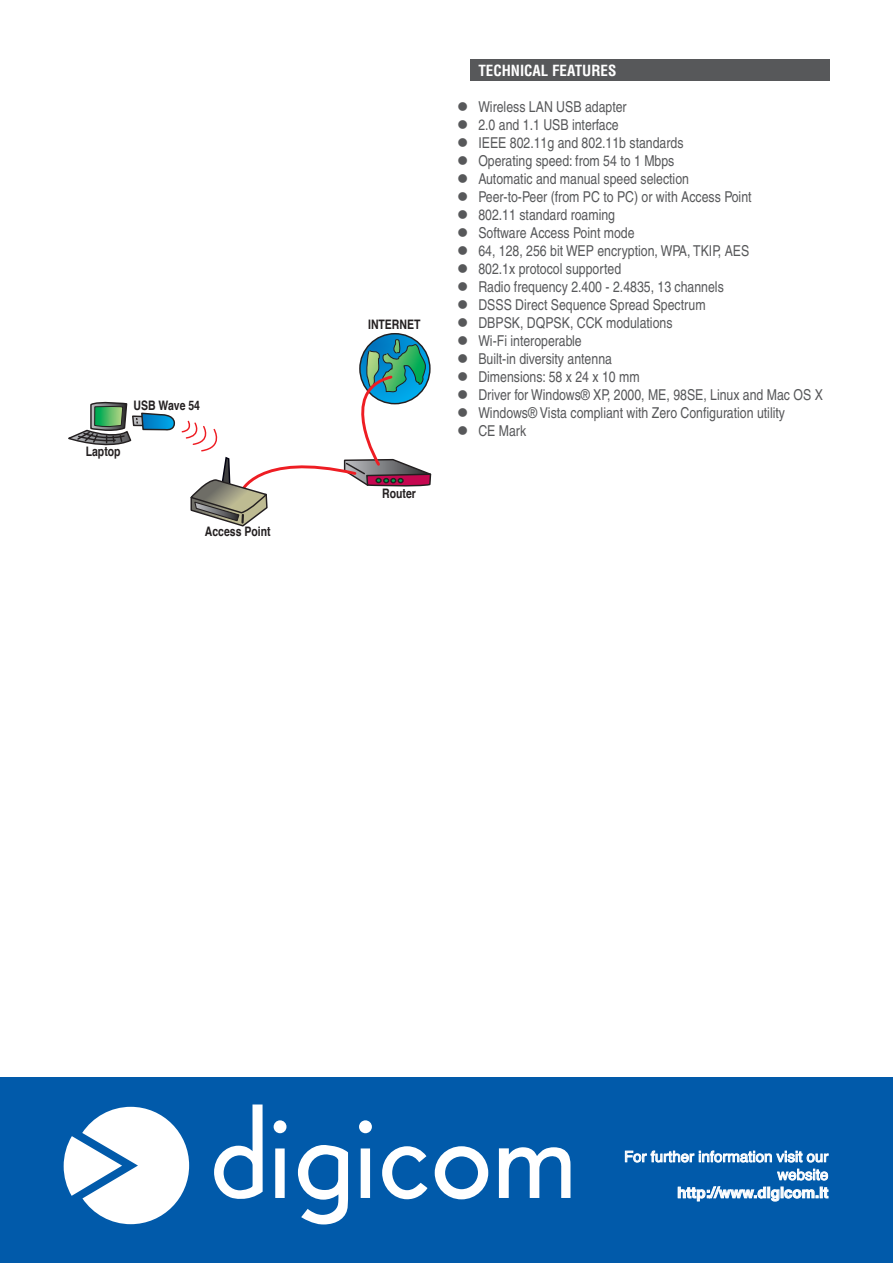
<style>
.page{position:relative;width:893px;height:1263px;background:#fff}
.page>*{position:absolute;margin:0;border:0;box-sizing:border-box;transform-origin:0 0}
.t1{font:condensed 15px "Helvetica";color:#57585a}
.t2{font:15px/18px "Helvetica";color:#fff;text-align:right}
.t3{font:700 15px "Helvetica";color:#fff}
.t4{font:700 condensed 15px "Helvetica";color:#fff}
.t5{font:700 13.05px "Helvetica";color:#231f20;scale:.8 1}
</style>
<div class="page">
<div style="left:0;top:1077px;width:893px;height:186px;background:#015aaa"></div>
<svg style="left:64px;top:1107px;width:125px;height:117px"></svg>
<svg style="left:274px;top:1120px;width:12px;height:78px"></svg>
<svg style="left:359px;top:1120px;width:13px;height:78px"></svg>
<svg style="left:382px;top:1146px;width:45px;height:53px"></svg>
<svg style="left:435px;top:1146px;width:53px;height:53px"></svg>
<svg style="left:214px;top:1104px;width:49px;height:95px"></svg>
<svg style="left:298px;top:1145px;width:50px;height:79px"></svg>
<svg style="left:499px;top:1147px;width:71px;height:51px"></svg>
<svg style="left:625px;top:1150px;width:204px;height:52px"></svg>
<div style="left:470px;top:60px;width:359px;height:21px;background:#57585a"></div>
<svg style="left:68px;top:338px;width:364px;height:189px"></svg>
<p class="t5" style="left:134px;top:394px;width:85px">USB Wave 54</p>
<p class="t5" style="left:86px;top:440px;width:45px">Laptop</p>
<p class="t5" style="left:205px;top:520px;width:84px">Access Point</p>
<p class="t5" style="left:368px;top:313px;width:67px">INTERNET</p>
<p class="t5" style="left:382px;top:482px;width:44px">Router</p>
<p class="t4" style="left:478px;top:61px;width:139px">TECHNICAL FEATURES</p>
<p class="t1" style="left:457px;top:98px;width:171px">● Wireless LAN USB adapter</p>
<p class="t1" style="left:457px;top:116px;width:163px">● 2.0 and 1.1 USB interface</p>
<p class="t1" style="left:457px;top:134px;width:228px">● IEEE 802.11g and 802.11b standards</p>
<p class="t1" style="left:457px;top:152px;width:219px">● Operating speed: from 54 to 1 Mbps</p>
<p class="t1" style="left:457px;top:170px;width:233px">● Automatic and manual speed selection</p>
<p class="t1" style="left:457px;top:188px;width:296px">● Peer-to-Peer (from PC to PC) or with Access Point</p>
<p class="t1" style="left:457px;top:206px;width:159px">● 802.11 standard roaming</p>
<p class="t1" style="left:457px;top:224px;width:179px">● Software Access Point mode</p>
<p class="t1" style="left:457px;top:242px;width:294px">● 64, 128, 256 bit WEP encryption, WPA, TKIP, AES</p>
<p class="t1" style="left:457px;top:260px;width:166px">● 802.1x protocol supported</p>
<p class="t1" style="left:457px;top:278px;width:268px">● Radio frequency 2.400 - 2.4835, 13 channels</p>
<p class="t1" style="left:457px;top:296px;width:250px">● DSSS Direct Sequence Spread Spectrum</p>
<p class="t1" style="left:457px;top:314px;width:217px">● DBPSK, DQPSK, CCK modulations</p>
<p class="t1" style="left:457px;top:332px;width:126px">● Wi-Fi interoperable</p>
<p class="t1" style="left:457px;top:350px;width:156px">● Built-in diversity antenna</p>
<p class="t1" style="left:457px;top:368px;width:184px">● Dimensions: 58 x 24 x 10 mm</p>
<p class="t1" style="left:457px;top:386px;width:367px">● Driver for Windows® XP, 2000, ME, 98SE, Linux and Mac OS X</p>
<p class="t1" style="left:457px;top:404px;width:329px">● Windows® Vista compliant with Zero Configuration utility</p>
<p class="t1" style="left:457px;top:422px;width:71px">● CE Mark</p>
<p class="t2" style="left:624px;top:1147px;width:206px">For further information visit our website</p>
<p class="t3" style="left:677px;top:1179px;width:153px">http://www.digicom.it</p>
</div>
